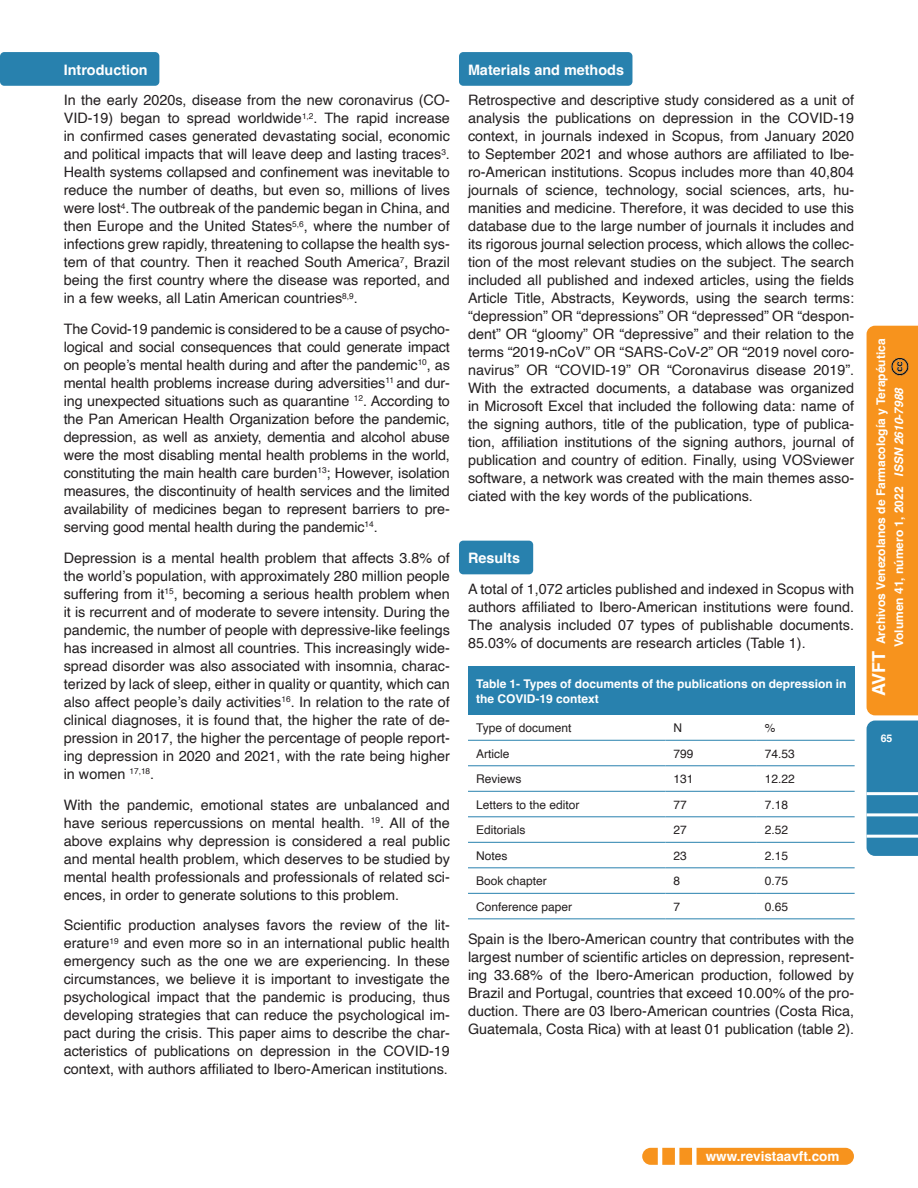
<style>
.page{position:relative;width:918px;height:1188px;background:#fff}
.page>*{position:absolute;margin:0;border:0;box-sizing:border-box;transform-origin:0 0}
.lead{font:14.4px/18px "Helvetica";color:#231f20;text-align:justify}
.t1{font:700 14.4px "Helvetica";color:#fff}
.t2{font:700 13.5px "Helvetica";color:#fff}
.t3{font:700 12px/18px "Helvetica";color:#fff;text-align:center}
.t4{font:12px "Helvetica";color:#231f20}
.t5{font:700 10.5px "Helvetica";color:#fff}
.s1{font-size:18px}
.s2{font-style:italic}
</style>
<div class="page">
<div style="left:867px;top:721px;width:51px;height:135px;background:#2881ae"></div>
<div style="left:867px;top:326px;width:51px;height:389px;background:#f7931d"></div>
<hr style="left:867px;top:835px;width:51px;height:3px;background:#fff">
<hr style="left:867px;top:813px;width:51px;height:3px;background:#fff">
<hr style="left:867px;top:792px;width:51px;height:3px;background:#fff">
<div style="left:642px;top:1148px;width:212px;height:17px;background:#f7931d;border-radius:9px"></div>
<div style="left:692px;top:1139px;width:5px;height:33px;background:#fff"></div>
<hr style="left:675px;top:1140px;width:4px;height:33px;background:#fff">
<hr style="left:658px;top:1140px;width:4px;height:33px;background:#fff">
<img style="left:879px;top:358px;width:39px;height:23px">
<div style="left:459px;top:541px;width:74px;height:33px;background:#2881ae;border-radius:4px"></div>
<div style="left:459px;top:52px;width:173px;height:34px;background:#2881ae;border-radius:4px"></div>
<div style="left:0;top:52px;width:159px;height:34px;background:#2881ae;border-radius:4px"></div>
<div style="left:468px;top:667px;width:387px;height:48px;background:#2881ae"></div>
<hr style="left:468px;top:666px;width:197px;height:1px;background:#2881ae">
<hr style="left:665px;top:666px;width:92px;height:1px;background:#2881ae">
<hr style="left:757px;top:666px;width:98px;height:1px;background:#2881ae">
<hr style="left:468px;top:740px;width:197px;height:1px;background:#2881ae">
<hr style="left:665px;top:740px;width:92px;height:1px;background:#2881ae">
<hr style="left:757px;top:740px;width:98px;height:1px;background:#2881ae">
<hr style="left:468px;top:765px;width:197px;height:1px;background:#2881ae">
<hr style="left:665px;top:765px;width:92px;height:1px;background:#2881ae">
<hr style="left:757px;top:765px;width:98px;height:1px;background:#2881ae">
<hr style="left:468px;top:791px;width:197px;height:1px;background:#2881ae">
<hr style="left:665px;top:791px;width:92px;height:1px;background:#2881ae">
<hr style="left:757px;top:791px;width:98px;height:1px;background:#2881ae">
<hr style="left:468px;top:816px;width:197px;height:1px;background:#2881ae">
<hr style="left:665px;top:816px;width:92px;height:1px;background:#2881ae">
<hr style="left:757px;top:816px;width:98px;height:1px;background:#2881ae">
<hr style="left:468px;top:842px;width:197px;height:1px;background:#2881ae">
<hr style="left:665px;top:842px;width:92px;height:1px;background:#2881ae">
<hr style="left:757px;top:842px;width:98px;height:1px;background:#2881ae">
<hr style="left:468px;top:867px;width:197px;height:1px;background:#2881ae">
<hr style="left:665px;top:867px;width:92px;height:1px;background:#2881ae">
<hr style="left:757px;top:867px;width:98px;height:1px;background:#2881ae">
<hr style="left:468px;top:893px;width:197px;height:1px;background:#2881ae">
<hr style="left:665px;top:893px;width:92px;height:1px;background:#2881ae">
<hr style="left:757px;top:893px;width:98px;height:1px;background:#2881ae">
<hr style="left:468px;top:918px;width:197px;height:1px;background:#2881ae">
<hr style="left:665px;top:918px;width:92px;height:1px;background:#2881ae">
<hr style="left:757px;top:918px;width:98px;height:1px;background:#2881ae">
<p class="t1" style="left:64px;top:61px;width:85px">Introduction</p>
<p class="lead" style="left:64px;top:92px;width:388px">In the early 2020s, disease from the new coronavirus (CO-VID-19) began to spread worldwide<sup>1,2</sup>. The rapid increase in confirmed cases generated devastating social, economic and political impacts that will leave deep and lasting traces<sup>3</sup>.<br>Health systems collapsed and confinement was inevitable to reduce the number of deaths, but even so, millions of lives were lost<sup>4</sup>.The outbreak of the pandemic began in China, and then Europe and the United States<sup>5,6</sup>, where the number of infections grew rapidly, threatening to collapse the health sys&shy;tem of that country. Then it reached South America<sup>7</sup>, Brazil being the first country where the disease was reported, and in a few weeks, all Latin American countries<sup>8,9</sup>.</p>
<p class="lead" style="left:64px;top:320px;width:388px">The Covid-19 pandemic is considered to be a cause of psycho&shy;logical and social consequences that could generate impact on people’s mental health during and after the pandemic<sup>10</sup>, as mental health problems increase during adversities<sup>11</sup> and dur&shy;ing unexpected situations such as quarantine <sup>12</sup>. According to the Pan American Health Organization before the pandemic, depression, as well as anxiety, dementia and alcohol abuse were the most disabling mental health problems in the world, constituting the main health care burden<sup>13</sup>; However, isolation measures, the discontinuity of health services and the limited availability of medicines began to represent barriers to pre&shy;serving good mental health during the pandemic<sup>14</sup>.</p>
<p class="lead" style="left:64px;top:549px;width:388px">Depression is a mental health problem that affects 3.8% of the world’s population, with approximately 280 million people suffering from it<sup>15</sup>, becoming a serious health problem when it is recurrent and of moderate to severe intensity. During the pandemic, the number of people with depressive-like feelings has increased in almost all countries. This increasingly wide&shy;spread disorder was also associated with insomnia, charac&shy;terized by lack of sleep, either in quality or quantity, which can also affect people’s daily activities<sup>16</sup>. In relation to the rate of clinical diagnoses, it is found that, the higher the rate of de&shy;pression in 2017, the higher the percentage of people report&shy;ing depression in 2020 and 2021, with the rate being higher in women <sup>17,18</sup>.</p>
<p class="lead" style="left:64px;top:796px;width:388px">With the pandemic, emotional states are unbalanced and have serious repercussions on mental health. <sup>19</sup>. All of the above explains why depression is considered a real public and mental health problem, which deserves to be studied by mental health professionals and professionals of related sci&shy;ences, in order to generate solutions to this problem.</p>
<p class="lead" style="left:64px;top:917px;width:388px">Scientific production analyses favors the review of the lit&shy;erature<sup>19</sup> and even more so in an international public health emergency such as the one we are experiencing. In these circumstances, we believe it is important to investigate the psychological impact that the pandemic is producing, thus developing strategies that can reduce the psychological im&shy;pact during the crisis. This paper aims to describe the char&shy;acteristics of publications on depression in the COVID-19 context, with authors affiliated to Ibero-American institutions.</p>
<p class="t1" style="left:468px;top:61px;width:158px">Materials and methods</p>
<p class="lead" style="left:468px;top:92px;width:388px">Retrospective and descriptive study considered as a unit of analysis the publications on depression in the COVID-19 context, in journals indexed in Scopus, from January 2020 to September 2021 and whose authors are affiliated to Ibe&shy;ro-American institutions. Scopus includes more than 40,804 journals of science, technology, social sciences, arts, hu&shy;manities and medicine. Therefore, it was decided to use this database due to the large number of journals it includes and its rigorous journal selection process, which allows the collec&shy;tion of the most relevant studies on the subject. The search included all published and indexed articles, using the fields Article Title, Abstracts, Keywords, using the search terms: “depression” OR “depressions” OR “depressed” OR “despon&shy;dent” OR “gloomy” OR “depressive” and their relation to the terms “2019-nCoV” OR “SARS-CoV-2” OR “2019 novel coro&shy;navirus” OR “COVID-19” OR “Coronavirus disease 2019”.<br>With the extracted documents, a database was organized in Microsoft Excel that included the following data: name of the signing authors, title of the publication, type of publica&shy;tion, affiliation institutions of the signing authors, journal of publication and country of edition. Finally, using VOSviewer software, a network was created with the main themes asso&shy;ciated with the key words of the publications.</p>
<p class="t1" style="left:468px;top:549px;width:54px">Results</p>
<p class="lead" style="left:468px;top:580px;width:388px">A total of 1,072 articles published and indexed in Scopus with authors affiliated to Ibero-American institutions were found.<br>The analysis included 07 types of publishable documents.<br>85.03% of documents are research articles (Table 1).</p>
<p class="t3" style="left:476px;top:678px;width:372px;line-height:15px;text-align:left">Table 1- Types of documents of the publications on depression in the COVID-19 context</p>
<p class="t4" style="left:476px;top:718px;width:97px">Type of document</p>
<p class="t4" style="left:674px;top:718px;width:10px">N</p>
<p class="t4" style="left:765px;top:718px;width:12px">%</p>
<p class="t4" style="left:476px;top:744px;width:35px">Article</p>
<p class="t4" style="left:674px;top:744px;width:22px">799</p>
<p class="t4" style="left:765px;top:744px;width:32px">74.53</p>
<p class="t4" style="left:476px;top:770px;width:47px">Reviews</p>
<p class="t4" style="left:674px;top:770px;width:22px">131</p>
<p class="t4" style="left:765px;top:770px;width:32px">12.22</p>
<p class="t4" style="left:476px;top:795px;width:105px">Letters to the editor</p>
<p class="t4" style="left:674px;top:795px;width:15px">77</p>
<p class="t4" style="left:765px;top:795px;width:25px">7.18</p>
<p class="t4" style="left:476px;top:821px;width:51px">Editorials</p>
<p class="t4" style="left:674px;top:821px;width:15px">27</p>
<p class="t4" style="left:765px;top:821px;width:25px">2.52</p>
<p class="t4" style="left:476px;top:846px;width:33px">Notes</p>
<p class="t4" style="left:674px;top:846px;width:15px">23</p>
<p class="t4" style="left:765px;top:846px;width:25px">2.15</p>
<p class="t4" style="left:476px;top:872px;width:72px">Book chapter</p>
<p class="t4" style="left:674px;top:872px;width:8px">8</p>
<p class="t4" style="left:765px;top:872px;width:25px">0.75</p>
<p class="t4" style="left:476px;top:897px;width:98px">Conference paper</p>
<p class="t4" style="left:674px;top:897px;width:8px">7</p>
<p class="t4" style="left:765px;top:897px;width:25px">0.65</p>
<p class="lead" style="left:468px;top:930px;width:388px">Spain is the Ibero-American country that contributes with the largest number of scientific articles on depression, represent&shy;ing 33.68% of the Ibero-American production, followed by Brazil and Portugal, countries that exceed 10.00% of the pro&shy;duction. There are 03 Ibero-American countries (Costa Rica, Guatemala, Costa Rica) with at least 01 publication (table 2).</p>
<p class="t3" style="left:873px;top:696px;width:359px;rotate:-90deg"><span class="s1">AVFT</span> Archivos Venezolanos de Farmacología y Terapéutica<br>Volumen 41, número 1, 2022 <span class="s2">ISSN 2610-7988</span></p>
<p class="t5" style="left:881px;top:732px;width:13px">65</p>
<p class="t2" style="left:706px;top:1148px;width:135px">www.revistaavft.com</p>
</div>
